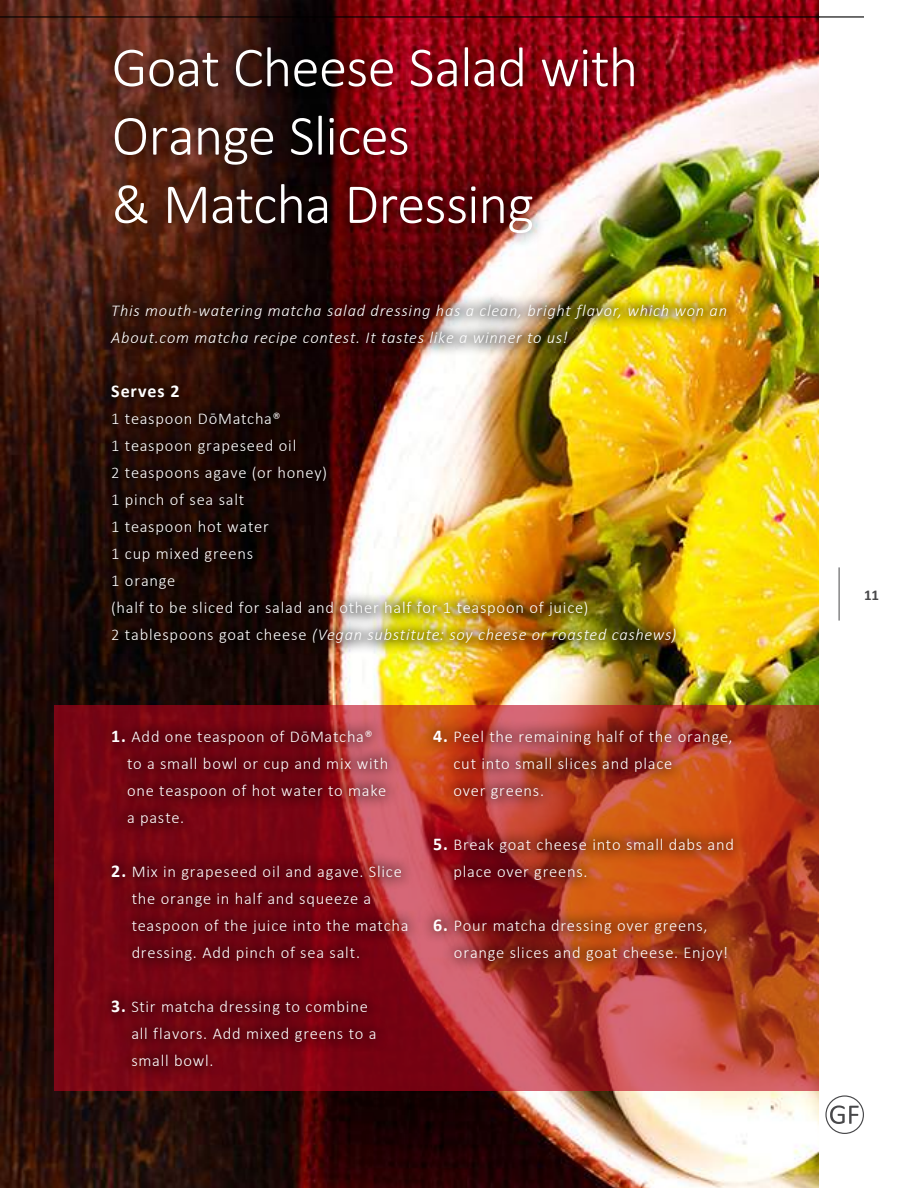
<style>
.page{position:relative;width:918px;height:1188px;background:#fff}
.page>*{position:absolute;margin:0;border:0;box-sizing:border-box;transform-origin:0 0}
.t1{font:300 57px/68.4px "Calibri";letter-spacing:-.015em;color:#fff}
.t2{font:700 18px "Calibri";letter-spacing:.05em;color:#fff}
.t3{font:300 16.5px/27px "Calibri";letter-spacing:.045em;color:#fff}
.t4{font:italic 300 16.5px/27px "Calibri";letter-spacing:.045em;color:#fff}
.t5{font:700 15px "Calibri";color:#48484a}
.s1{font-style:italic}
.s2{font-weight:700;font-size:18px}
</style>
<div class="page">
<img style="left:0;top:0;width:819px;height:1188px">
<img style="left:0;top:0;width:1px;height:407px">
<svg style="left:54px;top:705px;width:765px;height:385px;background:#98261c"></svg>
<hr style="left:0;top:16px;width:864px;height:2px;background:#000">
<div style="left:100px;top:33px;width:548px;height:214px;background:#000;opacity:.75"></div>
<div style="left:98px;top:716px;width:649px;height:364px;background:#000;opacity:.6"></div>
<div style="left:97px;top:291px;width:643px;height:367px;background:#000;opacity:.6"></div>
<div style="left:825px;top:1095px;width:39px;height:39px;border:1px solid #48484a;border-radius:50%"></div>
<svg style="left:830px;top:1105px;width:29px;height:19px"></svg>
<hr style="left:839px;top:567px;width:1px;height:54px;background:#48484a">
<h1 class="t1" style="left:112px;top:32px;width:528px">Goat Cheese Salad with<br>Orange Slices<br>&amp; Matcha Dressing</h1>
<p class="t4" style="left:111px;top:297px;width:617px">This mouth-watering matcha salad dressing has a clean, bright flavor, which won an<br>About.com matcha recipe contest. It tastes like a winner to us!</p>
<p class="t2" style="left:111px;top:379px;width:70px">Serves 2</p>
<p class="t3" style="left:111px;top:405px;width:567px">1 teaspoon DōMatcha®<br>1 teaspoon grapeseed oil<br>2 teaspoons agave (or honey)<br>1 pinch of sea salt<br>1 teaspoon hot water<br>1 cup mixed greens<br>1 orange<br>(half to be sliced for salad and other half for 1 teaspoon of juice)<br>2 tablespoons goat cheese <span class="s1">(Vegan substitute: soy cheese or roasted cashews)</span></p>
<p class="t3" style="left:127px;top:723px;width:263px;text-indent:-16px"><span class="s2">1.</span> Add one teaspoon of DōMatcha® to a small bowl or cup and mix with one teaspoon of hot water to make a paste.</p>
<p class="t3" style="left:132px;top:858px;width:278px;text-indent:-20px"><span class="s2">2.</span> Mix in grapeseed oil and agave. Slice the orange in half and squeeze a teaspoon of the juice into the matcha dressing. Add pinch of sea salt.</p>
<p class="t3" style="left:131px;top:993px;width:247px;text-indent:-20px"><span class="s2">3.</span> Stir matcha dressing to combine all flavors. Add mixed greens to a small bowl.</p>
<p class="t3" style="left:454px;top:723px;width:281px;text-indent:-20px"><span class="s2">4.</span> Peel the remaining half of the orange, cut into small slices and place<br>over greens.</p>
<p class="t3" style="left:453px;top:831px;width:282px;text-indent:-20px"><span class="s2">5.</span> Break goat cheese into small dabs and place over greens.</p>
<p class="t3" style="left:454px;top:912px;width:276px;text-indent:-21px"><span class="s2">6.</span> Pour matcha dressing over greens, orange slices and goat cheese. Enjoy!</p>
<p class="t5" style="left:864px;top:584px;width:17px">11</p>
</div>
